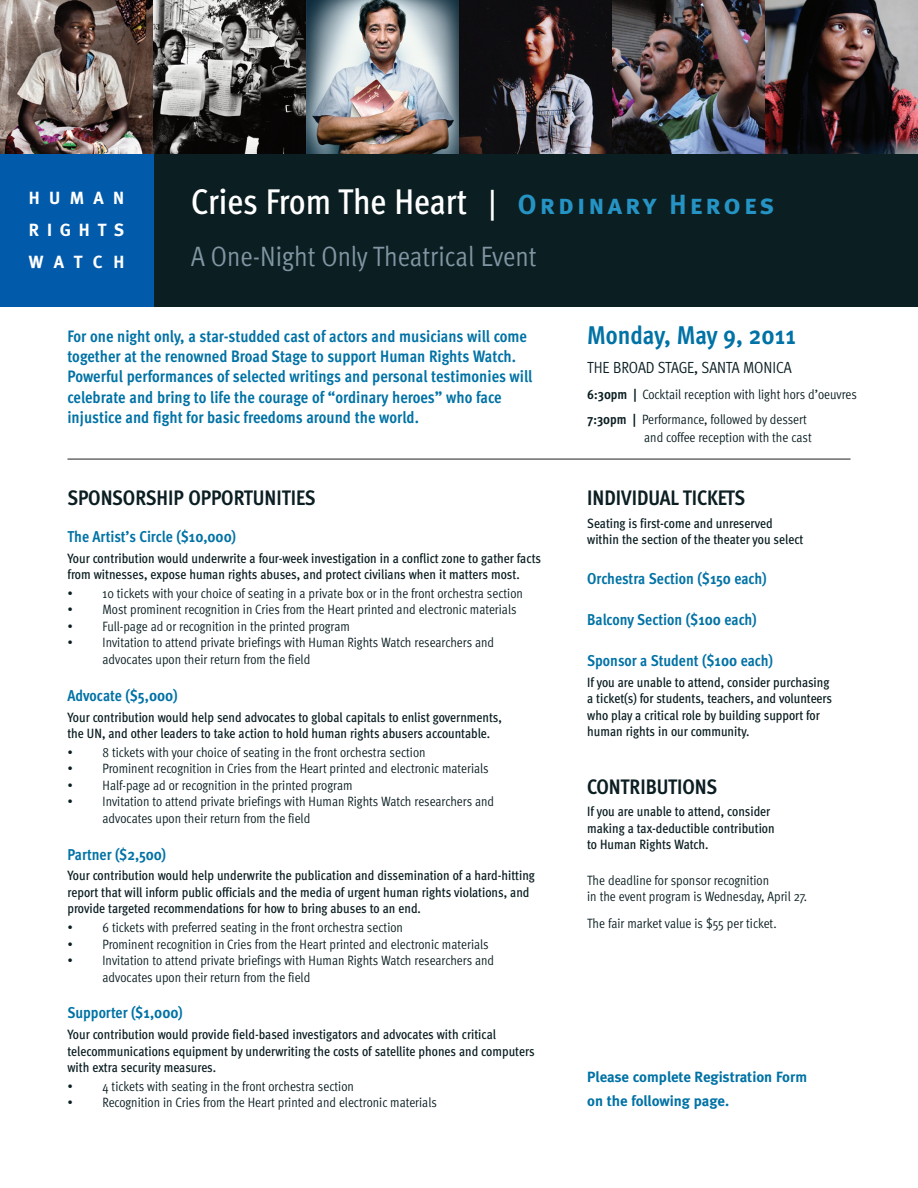
<style>
.page{position:relative;width:918px;height:1188px;background:#fff}
.page>*{position:absolute;margin:0;border:0;box-sizing:border-box;transform-origin:0 0}
.t1{font:500 35.7px "Meta Cond";color:#fff}
.t2{font:28.05px "Meta Cond Normal";color:#8097a3}
.t3{font:700 25.65px "Meta Cond";color:#0072a5}
.t4{font:700 21px "Meta Cond";color:#0b1e22}
.t5{font:700 17.7px/32.4px "Meta";letter-spacing:.53em;color:#fff;text-align:justify}
.t6{font:700 16.5px/20.4px "Meta Cond";color:#0072a5}
.t7{font:16.2px "Meta Cond Normal";letter-spacing:-.01em;color:#0b1e22}
.t8{font:700 15.75px "Meta Cond";color:#0072a5}
.t9{font:700 14.85px/24px "Meta";letter-spacing:-.005em;color:#0072a5}
.t10{font:13.5px/16.5px "Meta Cond Normal";color:#0b1e22}
.t11{font:500 13.5px/16.5px "Meta Cond";color:#0b1e22}
.s1{font-size:31.95px}
.s2{font-family:"Meta Bold Caps";font-weight:400;font-size:27.75px;color:#2593c3}
.s3{font-family:"Meta Cond";font-weight:700}
</style>
<div class="page">
<div style="left:0;top:153px;width:918px;height:153px;background:#0b1e22"></div>
<div style="left:0;top:153px;width:153px;height:153px;background:#015aaa"></div>
<img style="left:0;top:0;width:153px;height:153px">
<svg style="left:153px;top:0;width:153px;height:153px"></svg>
<img style="left:306px;top:0;width:153px;height:153px">
<img style="left:459px;top:0;width:153px;height:153px">
<img style="left:612px;top:0;width:153px;height:153px">
<img style="left:765px;top:0;width:153px;height:153px">
<hr style="left:68px;top:459px;width:783px;height:1px;background:#231f20">
<h3 class="t5" style="left:29px;top:183px;width:97px">HUMAN RIGHTS WATCH</h3>
<h1 class="t1" style="left:191px;top:189px;width:585px">Cries FromThe Heart <span class="s1">|</span> <span class="s2">Ordinary Heroes</span></h1>
<h2 class="t2" style="left:191px;top:245px;width:347px">A One-Night Only Theatrical Event</h2>
<p class="t6" style="left:67px;top:327px;width:466px">For one night only, a star-studded cast of actors and musicians will come together at the renowned Broad Stage to support Human Rights Watch.<br>Powerful performances of selected writings and personal testimonies will celebrate and bring to life the courage of “ordinary heroes” who face injustice and fight for basic freedoms around the world.</p>
<h3 class="t4" style="left:67px;top:490px;width:250px">SPONSORSHIP OPPORTUNITIES</h3>
<p class="t8" style="left:67px;top:531px;width:170px">The Artist’s Circle ($10,000)</p>
<p class="t11" style="left:67px;top:551px;width:475px">Your contribution would underwrite a four-week investigation in a conflict zone to gather facts from witnesses, expose human rights abuses, and protect civilians when it matters most.</p>
<p class="t10" style="left:67px;top:586px;width:457px">• 10 tickets with your choice of seating in a private box or in the front orchestra section</p>
<p class="t10" style="left:67px;top:603px;width:451px">• Most prominent recognition in Cries from the Heart printed and electronic materials</p>
<p class="t10" style="left:67px;top:619px;width:284px">• Full-page ad or recognition in the printed program</p>
<p class="t10" style="left:103px;top:636px;width:393px;text-indent:-35px">• Invitation to attend private briefings with Human Rights Watch researchers and advocates upon their return from the field</p>
<p class="t8" style="left:67px;top:689px;width:112px">Advocate ($5,000)</p>
<p class="t11" style="left:67px;top:710px;width:436px">Your contribution would help send advocates to global capitals to enlist governments, the UN, and other leaders to take action to hold human rights abusers accountable.</p>
<p class="t10" style="left:67px;top:745px;width:360px">• 8 tickets with your choice of seating in the front orchestra section</p>
<p class="t10" style="left:67px;top:761px;width:423px">• Prominent recognition in Cries from the Heart printed and electronic materials</p>
<p class="t10" style="left:67px;top:778px;width:287px">• Half-page ad or recognition in the printed program</p>
<p class="t10" style="left:103px;top:794px;width:393px;text-indent:-35px">• Invitation to attend private briefings with Human Rights Watch researchers and advocates upon their return from the field</p>
<p class="t8" style="left:67px;top:848px;width:100px">Partner ($2,500)</p>
<p class="t11" style="left:67px;top:869px;width:469px">Your contribution would help underwrite the publication and dissemination of a hard-hitting report that will inform public officials and the media of urgent human rights violations, and provide targeted recommendations for how to bring abuses to an end.</p>
<p class="t10" style="left:67px;top:920px;width:337px">• 6 tickets with preferred seating in the front orchestra section</p>
<p class="t10" style="left:67px;top:937px;width:423px">• Prominent recognition in Cries from the Heart printed and electronic materials</p>
<p class="t10" style="left:103px;top:953px;width:393px;text-indent:-35px">• Invitation to attend private briefings with Human Rights Watch researchers and advocates upon their return from the field</p>
<p class="t8" style="left:67px;top:1007px;width:117px">Supporter ($1,000)</p>
<p class="t11" style="left:67px;top:1027px;width:469px">Your contribution would provide field-based investigators and advocates with critical telecommunications equipment by underwriting the costs of satellite phones and computers with extra security measures.</p>
<p class="t10" style="left:67px;top:1079px;width:288px">• 4 tickets with seating in the front orchestra section</p>
<p class="t10" style="left:67px;top:1095px;width:371px">• Recognition in Cries from the Heart printed and electronic materials</p>
<h3 class="t3" style="left:587px;top:325px;width:210px">Monday, May 9, 2011</h3>
<p class="t7" style="left:587px;top:362px;width:206px">THE BROAD STAGE, SANTA MONICA</p>
<p class="t10" style="left:587px;top:382px;width:271px;line-height:25.5px"><span class="s3">6:30pm |</span> Cocktail reception with light hors d’oeuvres<br><span class="s3">7:30pm |</span> Performance, followed by dessert</p>
<p class="t10" style="left:644px;top:431px;width:169px">and coffee reception with the cast</p>
<h3 class="t4" style="left:587px;top:490px;width:160px">INDIVIDUAL TICKETS</h3>
<p class="t11" style="left:587px;top:516px;width:218px">Seating is first-come and unreserved within the section of the theater you select</p>
<p class="t8" style="left:587px;top:572px;width:181px">Orchestra Section ($150 each)</p>
<p class="t8" style="left:587px;top:613px;width:171px">Balcony Section ($100 each)</p>
<p class="t8" style="left:587px;top:654px;width:187px">Sponsor a Student ($100 each)</p>
<p class="t11" style="left:587px;top:675px;width:247px">If you are unable to attend, consider purchasing a ticket(s) for students, teachers, and volunteers who play a critical role by building support for human rights in our community.</p>
<h3 class="t4" style="left:587px;top:778px;width:132px">CONTRIBUTIONS</h3>
<p class="t11" style="left:587px;top:805px;width:189px">If you are unable to attend, consider making a tax-deductible contribution to Human Rights Watch.</p>
<p class="t10" style="left:587px;top:873px;width:222px">The deadline for sponsor recognition<br>in the event program is Wednesday, April 27.</p>
<p class="t10" style="left:587px;top:916px;width:191px">The fair market value is $55 per ticket.</p>
<p class="t9" style="left:587px;top:1066px;width:221px">Please complete Registration Form on the following page.</p>
</div>
